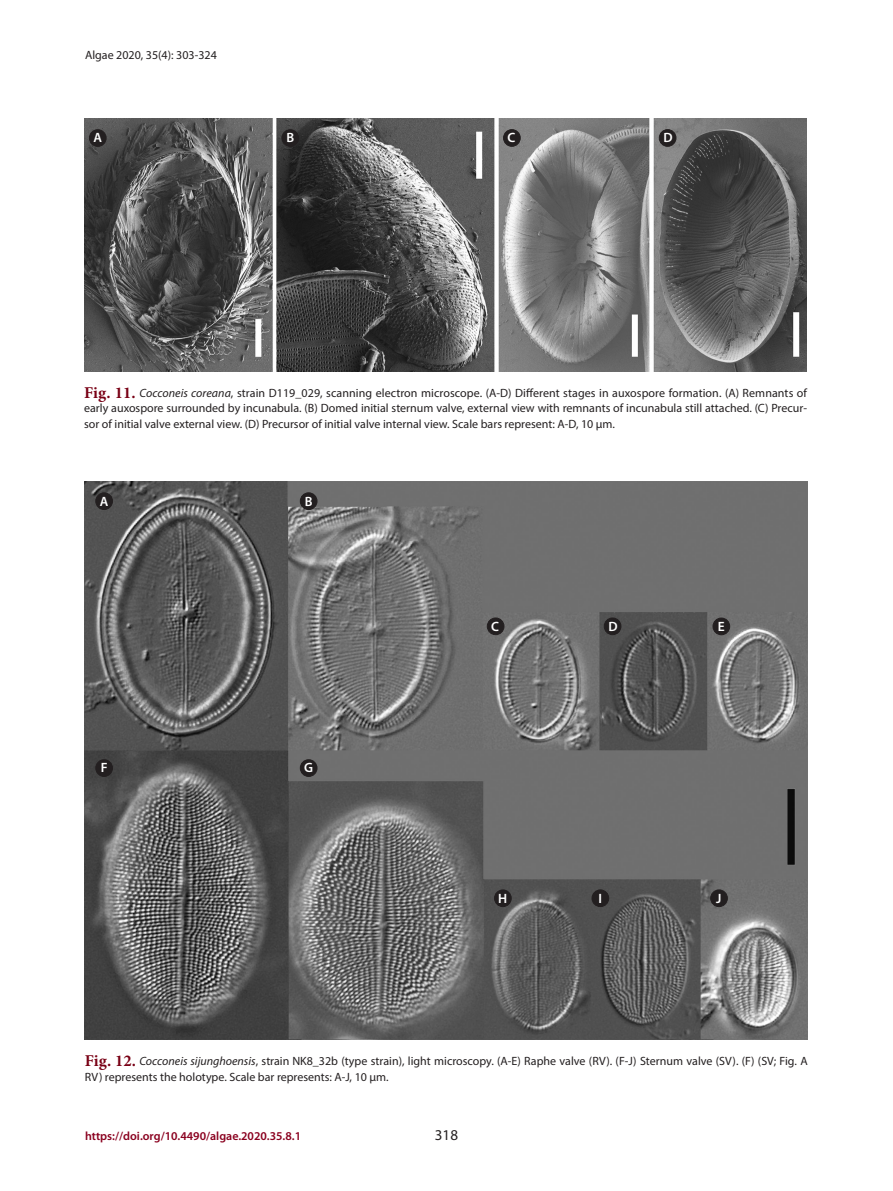
<style>
.page{position:relative;width:893px;height:1191px;background:#fff}
.page>*{position:absolute;margin:0;border:0;box-sizing:border-box;transform-origin:0 0}
.t1{font:15px "Myriad Pro";color:#231f20}
.t2{font:600 13.5px "Myriad Pro";color:#fff}
.테이블_이미지_캡션{font:12px/15.8px "Myriad Pro";color:#231f20;text-align:justify}
.t3{font:600 12px "Myriad Pro";color:#8a011f}
.s1{font-family:"Minion Pro";font-weight:700;font-size:16.5px;color:#790015}
.s2{font-style:italic}
</style>
<div class="page">
<img style="left:84px;top:119px;width:723px;height:253px">
<div style="left:89px;top:130px;width:17px;height:16px;background:#231f20;border-radius:50%"></div>
<div style="left:89px;top:129px;width:17px;height:17px;border:1px solid #231f20;border-radius:50%"></div>
<div style="left:504px;top:130px;width:16px;height:16px;background:#231f20;border-radius:50%"></div>
<div style="left:503px;top:129px;width:17px;height:17px;border:1px solid #231f20;border-radius:50%"></div>
<div style="left:659px;top:130px;width:17px;height:16px;background:#231f20;border-radius:50%"></div>
<div style="left:659px;top:129px;width:17px;height:17px;border:1px solid #231f20;border-radius:50%"></div>
<div style="left:282px;top:130px;width:17px;height:16px;background:#231f20;border-radius:50%"></div>
<div style="left:282px;top:129px;width:17px;height:17px;border:1px solid #231f20;border-radius:50%"></div>
<img style="left:85px;top:481px;width:723px;height:558px">
<div style="left:96px;top:493px;width:16px;height:16px;background:#231f20;border-radius:50%"></div>
<div style="left:96px;top:492px;width:17px;height:17px;border:1px solid #231f20;border-radius:50%"></div>
<div style="left:487px;top:618px;width:17px;height:16px;background:#231f20;border-radius:50%"></div>
<div style="left:487px;top:618px;width:17px;height:17px;border:1px solid #231f20;border-radius:50%"></div>
<div style="left:604px;top:618px;width:17px;height:16px;background:#231f20;border-radius:50%"></div>
<div style="left:604px;top:618px;width:17px;height:17px;border:1px solid #231f20;border-radius:50%"></div>
<div style="left:300px;top:493px;width:17px;height:16px;background:#231f20;border-radius:50%"></div>
<div style="left:300px;top:492px;width:17px;height:17px;border:1px solid #231f20;border-radius:50%"></div>
<div style="left:713px;top:618px;width:17px;height:17px;background:#231f20;border-radius:50%"></div>
<div style="left:713px;top:618px;width:17px;height:17px;border:1px solid #231f20;border-radius:50%"></div>
<div style="left:300px;top:759px;width:17px;height:17px;background:#231f20;border-radius:50%"></div>
<div style="left:300px;top:759px;width:17px;height:17px;border:1px solid #231f20;border-radius:50%"></div>
<div style="left:96px;top:759px;width:16px;height:17px;background:#231f20;border-radius:50%"></div>
<div style="left:96px;top:759px;width:17px;height:17px;border:1px solid #231f20;border-radius:50%"></div>
<div style="left:494px;top:890px;width:17px;height:16px;background:#231f20;border-radius:50%"></div>
<div style="left:494px;top:889px;width:17px;height:17px;border:1px solid #231f20;border-radius:50%"></div>
<div style="left:592px;top:890px;width:17px;height:16px;background:#231f20;border-radius:50%"></div>
<div style="left:592px;top:889px;width:17px;height:17px;border:1px solid #231f20;border-radius:50%"></div>
<div style="left:711px;top:890px;width:16px;height:16px;background:#231f20;border-radius:50%"></div>
<div style="left:710px;top:889px;width:17px;height:17px;border:1px solid #231f20;border-radius:50%"></div>
<p class="테이블_이미지_캡션" style="left:85px;top:47px;width:133px">Algae 2020, 35(4): 303-324</p>
<p class="t2" style="left:94px;top:129px;width:10px">A</p>
<p class="t2" style="left:287px;top:129px;width:9px">B</p>
<p class="t2" style="left:507px;top:129px;width:9px">C</p>
<p class="t2" style="left:663px;top:129px;width:11px">D</p>
<p class="테이블_이미지_캡션" style="left:84px;top:384px;width:724px"><span class="s1">Fig. 11.</span> <span class="s2">Cocconeis coreana</span>, strain D119_029, scanning electron microscope. (A-D) Different stages in auxospore formation. (A) Remnants of early auxospore surrounded by incunabula. (B) Domed initial sternum valve, external view with remnants of incunabula still attached. (C) Precur&shy;sor of initial valve external view. (D) Precursor of initial valve internal view. Scale bars represent: A-D, 10 µm.</p>
<p class="t2" style="left:100px;top:492px;width:10px">A</p>
<p class="t2" style="left:305px;top:492px;width:9px">B</p>
<p class="t2" style="left:101px;top:759px;width:8px">F</p>
<p class="t2" style="left:304px;top:759px;width:10px">G</p>
<p class="t2" style="left:491px;top:617px;width:9px">C</p>
<p class="t2" style="left:608px;top:617px;width:11px">D</p>
<p class="t2" style="left:718px;top:617px;width:8px">E</p>
<p class="t2" style="left:498px;top:889px;width:11px">H</p>
<p class="t2" style="left:598px;top:889px;width:5px">I</p>
<p class="t2" style="left:716px;top:889px;width:7px">J</p>
<p class="테이블_이미지_캡션" style="left:85px;top:1052px;width:724px"><span class="s1">Fig. 12.</span> <span class="s2">Cocconeis sijunghoensis</span>, strain NK8_32b (type strain), light microscopy. (A-E) Raphe valve (RV). (F-J) Sternum valve (SV). (F) (SV; Fig. A<br>RV) represents the holotype. Scale bar represents: A-J, 10 µm.</p>
<p class="t3" style="left:85px;top:1128px;width:218px">https://doi.org/10.4490/algae.2020.35.8.1</p>
<p class="t1" style="left:435px;top:1125px;width:25px">318</p>
</div>
